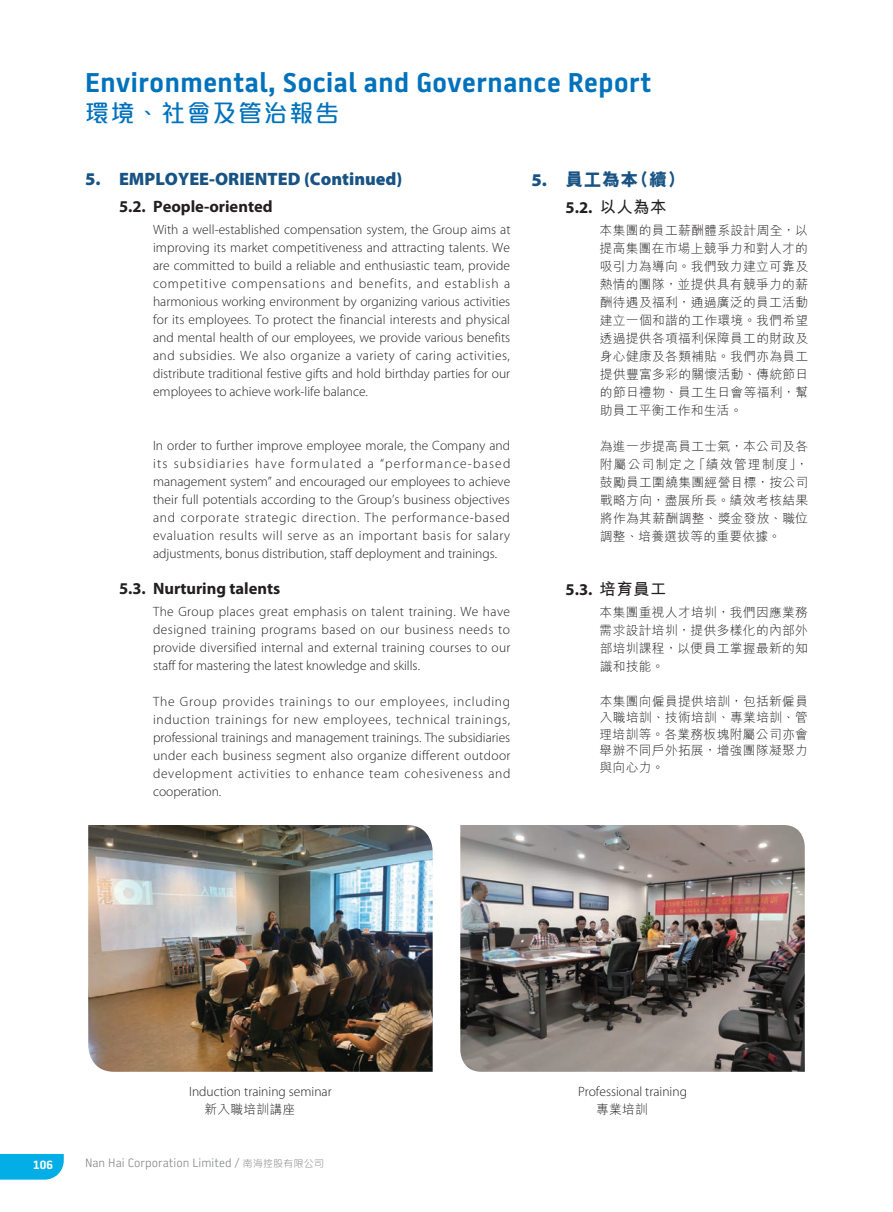
<style>
.page{position:relative;width:893px;height:1212px;background:#fff}
.page>*{position:absolute;margin:0;border:0;box-sizing:border-box;transform-origin:0 0}
.t1{font:700 27px "Battersea";letter-spacing:.02em;color:#0072bc}
.t2{font:500 24px "M Elle HK";letter-spacing:.07em;color:#0072bc}
.t3{font:900 18px "Myriad Pro";color:#185384}
.t4{font:800 18px "M Hei HK";color:#185384}
.t5{font:700 16.5px "Myriad Pro";color:#231f20}
.t6{font:300 13.5px/18px "Myriad Pro";color:#231f20;text-align:justify}
.t7{font:300 12.75px/18px "M Hei HK";letter-spacing:.025em;color:#231f20;text-align:justify}
.t8{font:300 12px "Battersea";color:#808285}
.t9{font:700 12px "Battersea";color:#fff}
.s1{font-family:"Myriad Pro";font-weight:900}
.s2{font-family:"M Hei HK"}
.s3{font-family:"M Elle HK";font-size:9.75px}
</style>
<div class="page">
<div style="left:0;top:1154px;width:64px;height:25px;background:#03ade5"></div>
<img style="left:88px;top:825px;width:345px;height:247px">
<img style="left:460px;top:825px;width:345px;height:247px">
<h1 class="t1" style="left:85px;top:66px;width:568px">Environmental, Social and Governance Report</h1>
<h2 class="t2" style="left:85px;top:101px;width:256px">環境、社會及管治報告</h2>
<h3 class="t3" style="left:85px;top:167px;width:31px">5. EMP</h3>
<h3 class="t3" style="left:155px;top:167px;width:22px">LOYEE</h3>
<h3 class="t3" style="left:209px;top:167px;width:18px">-ORIENTE</h3>
<h3 class="t3" style="left:288px;top:167px;width:116px">D (Continued)</h3>
<p class="t5" style="left:119px;top:195px;width:155px">5.2. People-oriented</p>
<p class="t6" style="left:153px;top:220px;width:359px">With a well-established compensation system, the Group aims at improving its market competitiveness and attracting talents. We are committed to build a reliable and enthusiastic team, provide competitive compensations and benefits, and establish a harmonious working environment by organizing various activities for its employees. To protect the financial interests and physical and mental health of our employees, we provide various benefits and subsidies. We also organize a variety of caring activities, distribute traditional festive gifts and hold birthday parties for our employees to achieve work-life balance.</p>
<p class="t6" style="left:153px;top:436px;width:359px">In order to further improve employee morale, the Company and its subsidiaries have formulated a “performance-based management system” and encouraged our employees to achieve their full potentials according to the Group’s business objectives and corporate strategic direction. The performance-based evaluation results will serve as an important basis for salary adjustments, bonus distribution, staff deployment and trainings.</p>
<p class="t5" style="left:119px;top:578px;width:163px">5.3. Nurturing talents</p>
<p class="t6" style="left:153px;top:603px;width:359px">The Group places great emphasis on talent training. We have designed training programs based on our business needs to provide diversified internal and external training courses to our staff for mastering the latest knowledge and skills.</p>
<p class="t6" style="left:153px;top:693px;width:359px">The Group provides trainings to our employees, including induction trainings for new employees, technical trainings, professional trainings and management trainings. The subsidiaries under each business segment also organize different outdoor development activities to enhance team cohesiveness and cooperation.</p>
<h3 class="t4" style="left:531px;top:170px;width:155px"><span class="s1">5.</span> 員工為本（續）</h3>
<p class="t5" style="left:565px;top:196px;width:103px">5.2. <span class="s2">以人為本</span></p>
<p class="t7" style="left:600px;top:221px;width:210px">本集團的員工薪酬體系設計周全，以提高集團在市場上競爭力和對人才的吸引力為導向。我們致力建立可靠及熱情的團隊，並提供具有競爭力的薪酬待遇及福利，通過廣泛的員工活動建立一個和諧的工作環境。我們希望透過提供各項福利保障員工的財政及身心健康及各類補貼。我們亦為員工提供豐富多彩的關懷活動、傳統節日的節日禮物、員工生日會等福利，幫助員工平衡工作和生活。</p>
<p class="t7" style="left:600px;top:437px;width:210px">為進一步提高員工士氣，本公司及各附屬公司制定之「績效管理制度」，鼓勵員工圍繞集團經營目標，按公司戰略方向，盡展所長。績效考核結果將作為其薪酬調整、獎金發放、職位調整、培養選拔等的重要依據。</p>
<p class="t5" style="left:565px;top:579px;width:103px">5.3. <span class="s2">培育員工</span></p>
<p class="t7" style="left:600px;top:603px;width:210px">本集團重視人才培圳，我們因應業務需求設計培圳，提供多樣化的內部外部培圳課程，以便員工掌握最新的知識和技能。</p>
<p class="t7" style="left:600px;top:693px;width:210px;line-height:16.5px">本集團向僱員提供培訓，包括新僱員入職培訓、技術培訓、專業培訓、管理培訓等。各業務板塊附屬公司亦會舉辦不同戶外拓展，增強團隊凝聚力與向心力。</p>
<p class="t6" style="left:189px;top:1082px;width:144px">Induction training seminar</p>
<p class="t7" style="left:204px;top:1100px;width:92px">新入職培訓講座</p>
<p class="t9" style="left:33px;top:1157px;width:21px">106</p>
<p class="t8" style="left:85px;top:1156px;width:240px">Nan Hai Corporation Limited / <span class="s3">南海控股有限公司</span></p>
<p class="t6" style="left:578px;top:1082px;width:111px">Professional training</p>
<p class="t7" style="left:596px;top:1100px;width:53px">專業培訓</p>
</div>
